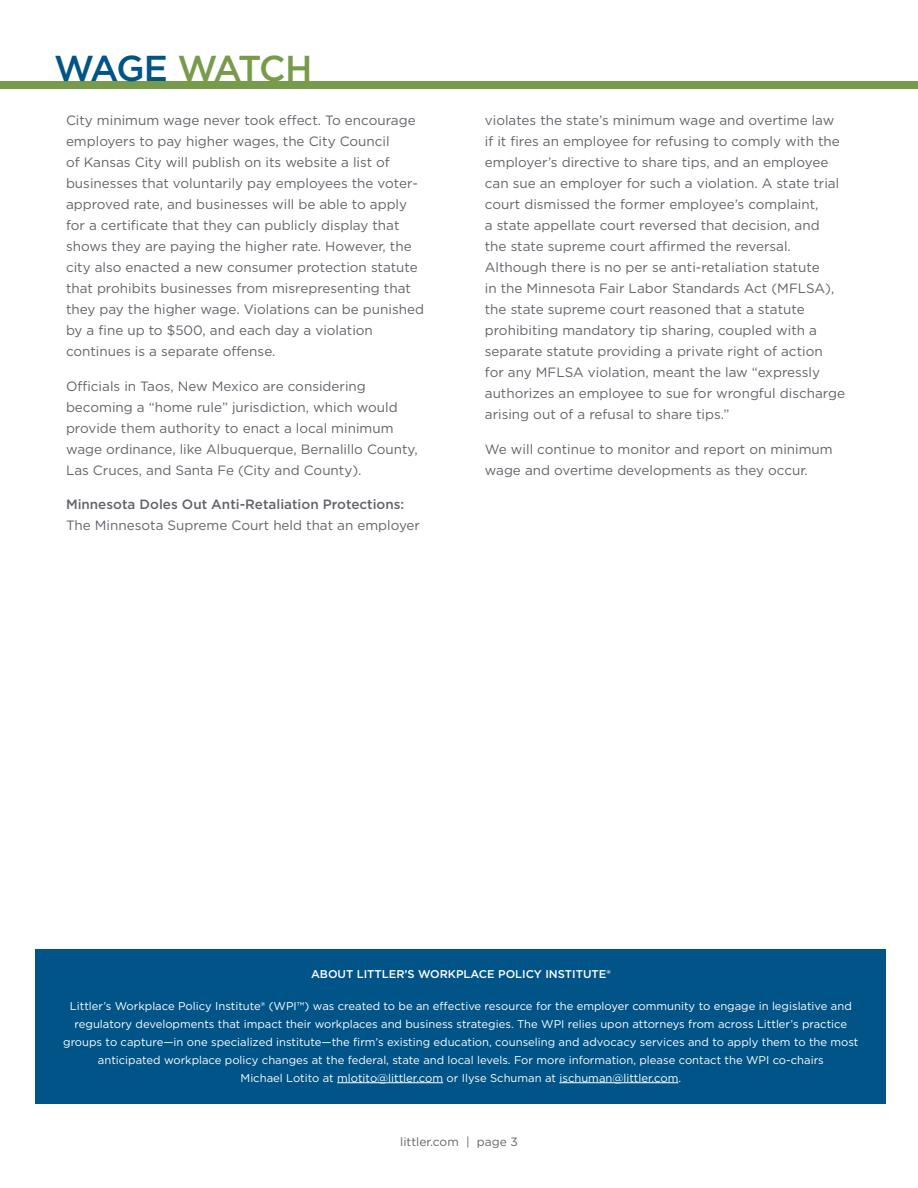
<style>
.page{position:relative;width:918px;height:1188px;background:#fff}
.page>*{position:absolute;margin:0;border:0;box-sizing:border-box;transform-origin:0 0}
.t1{font:500 36px "Gotham";letter-spacing:-.065em;color:#779b4b}
.t2{font:13.5px/21px "Gotham";color:#61646a}
.t3{font:500 13.5px "Gotham";color:#61646a}
.t4{font:12px "Gotham";color:#61646a}
.t5{font:11.25px/18px "Gotham";color:#fff;text-align:center}
.t6{font:500 11.25px "Gotham";color:#fff}
.s1{color:#005487}
</style>
<div class="page">
<div style="left:0;top:81px;width:918px;height:7px;background:#779b4b"></div>
<div style="left:36px;top:949px;width:850px;height:52px;background:#005487"></div>
<div style="left:36px;top:980px;width:850px;height:124px;background:#005487"></div>
<hr style="left:337px;top:1082px;width:106px;height:1px;background:#fff">
<hr style="left:559px;top:1082px;width:119px;height:1px;background:#fff">
<h1 class="t1" style="left:54px;top:45px;width:260px"><span class="s1">WAGE</span> WATCH</h1>
<p class="t2" style="left:66px;top:110px;width:360px">City minimum wage never took effect. To encourage employers to pay higher wages, the City Council<br>of Kansas City will publish on its website a list of businesses that voluntarily pay employees the voter&shy;approved rate, and businesses will be able to apply for a certificate that they can publicly display that shows they are paying the higher rate. However, the city also enacted a new consumer protection statute that prohibits businesses from misrepresenting that they pay the higher wage. Violations can be punished by a fine up to $500, and each day a violation continues is a separate offense.</p>
<p class="t2" style="left:66px;top:375px;width:353px">Officials in Taos, New Mexico are considering becoming a “home rule” jurisdiction, which would provide them authority to enact a local minimum wage ordinance, like Albuquerque, Bernalillo County, Las Cruces, and Santa Fe (City and County).</p>
<p class="t3" style="left:66px;top:496px;width:340px">Minnesota Doles Out Anti-Retaliation Protections:</p>
<p class="t2" style="left:66px;top:515px;width:356px">The Minnesota Supreme Court held that an employer</p>
<p class="t2" style="left:485px;top:110px;width:362px">violates the state’s minimum wage and overtime law if it fires an employee for refusing to comply with the employer’s directive to share tips, and an employee can sue an employer for such a violation. A state trial court dismissed the former employee’s complaint,<br>a state appellate court reversed that decision, and<br>the state supreme court affirmed the reversal.<br>Although there is no per se anti-retaliation statute<br>in the Minnesota Fair Labor Standards Act (MFLSA), the state supreme court reasoned that a statute prohibiting mandatory tip sharing, coupled with a separate statute providing a private right of action for any MFLSA violation, meant the law “expressly authorizes an employee to sue for wrongful discharge arising out of a refusal to share tips.”</p>
<p class="t2" style="left:485px;top:438px;width:349px">We will continue to monitor and report on minimum wage and overtime developments as they occur.</p>
<p class="t6" style="left:311px;top:967px;width:301px">ABOUT LITTLER’S WORKPLACE POLICY INSTITUTE®</p>
<p class="t5" style="left:63px;top:996px;width:797px">Littler’s Workplace Policy Institute® (WPI™) was created to be an effective resource for the employer community to engage in legislative and regulatory developments that impact their workplaces and business strategies. The WPI relies upon attorneys from across Littler’s practice groups to capture—in one specialized institute—the firm’s existing education, counseling and advocacy services and to apply them to the most anticipated workplace policy changes at the federal, state and local levels. For more information, please contact the WPI co-chairs<br>Michael Lotito at mlotito@littler.com or Ilyse Schuman at ischuman@littler.com.</p>
<p class="t4" style="left:400px;top:1134px;width:119px">littler.com | page 3</p>
</div>
